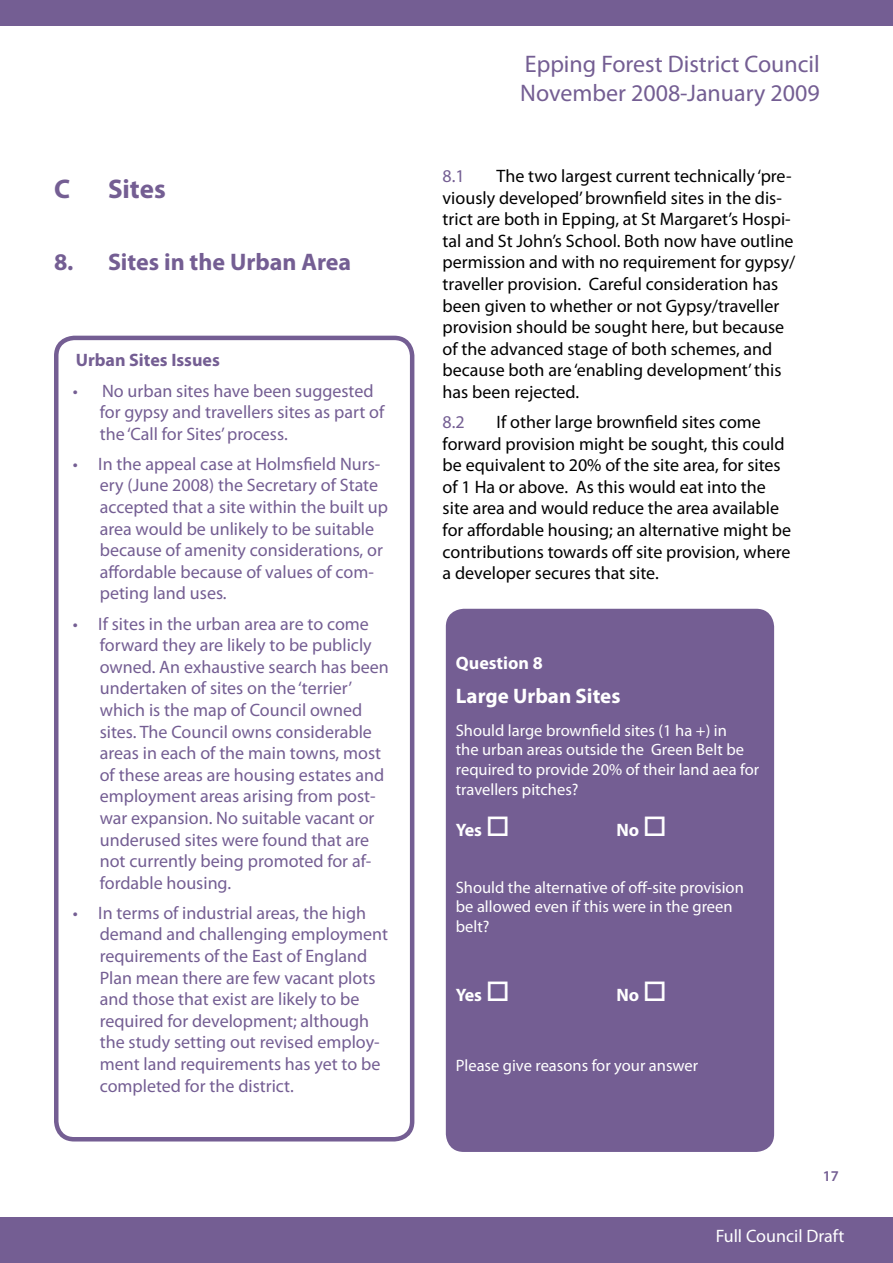
<style>
.page{position:relative;width:893px;height:1263px;background:#fff}
.page>*{position:absolute;margin:0;border:0;box-sizing:border-box;transform-origin:0 0}
.t1{font:700 27px "Myriad Pro";color:#745e93}
.t2{font:24px/28.8px "Myriad Pro";color:#745e93}
.t3{font:700 24px "Myriad Pro";color:#745e93}
.t4{font:700 21px "Myriad Pro";color:#fff}
.t5{font:18px/21.6px "Myriad Pro";color:#745e93}
.t6{font:18px/21.6px "Myriad Pro";color:#000}
.t7{font:700 18px "Myriad Pro";color:#fff}
.t8{font:18px "Myriad Pro";color:#fff}
.t9{font:700 18px "Myriad Pro";color:#745e93}
.t10{font:16.5px/19.8px "Myriad Pro";color:#fff}
.t11{font:600 15px "Myriad Pro";color:#745e93}
</style>
<div class="page">
<div style="left:0;top:0;width:893px;height:26px;background:#745e93"></div>
<div style="left:0;top:1217px;width:893px;height:46px;background:#745e93"></div>
<div style="left:54px;top:336px;width:360px;height:805px;border:4px solid #745e93;border-radius:18px"></div>
<div style="left:446px;top:609px;width:328px;height:543px;background:#745e93;border-radius:18px"></div>
<h1 class="t1" style="left:54px;top:171px;width:18px">C</h1>
<h1 class="t1" style="left:108px;top:171px;width:59px">Sites</h1>
<h2 class="t3" style="left:54px;top:246px;width:299px">8. Sites in the Urban Area</h2>
<p class="t9" style="left:76px;top:349px;width:146px">Urban Sites Issues</p>
<p class="t5" style="left:100px;top:379px;width:286px;text-indent:-27px">• No urban sites have been suggested for gypsy and travellers sites as part of the ‘Call for Sites’ process.</p>
<p class="t5" style="left:100px;top:453px;width:290px;text-indent:-27px">• In the appeal case at Holmsfield Nurs&shy;ery (June 2008) the Secretary of State accepted that a site within the built up area would be unlikely to be suitable because of amenity considerations, or affordable because of values of com&shy;peting land uses.</p>
<p class="t5" style="left:100px;top:612px;width:291px;text-indent:-27px">• If sites in the urban area are to come forward they are likely to be publicly owned. An exhaustive search has been undertaken of sites on the ‘terrier’ which is the map of Council owned sites. The Council owns considerable areas in each of the main towns, most of these areas are housing estates and employment areas arising from post&shy;war expansion. No suitable vacant or underused sites were found that are not currently being promoted for af&shy;fordable housing.</p>
<p class="t5" style="left:100px;top:902px;width:290px;text-indent:-27px">• In terms of industrial areas, the high demand and challenging employment requirements of the East of England Plan mean there are few vacant plots and those that exist are likely to be required for development; although the study setting out revised employ&shy;ment land requirements has yet to be completed for the district.</p>
<h2 class="t2" style="left:520px;top:49px;width:301px">Epping Forest District Council<br>November 2008-January 2009</h2>
<p class="t6" style="left:443px;top:165px;width:354px;text-indent:54px">The two largest current technically ‘pre&shy;viously developed’ brownfield sites in the dis&shy;trict are both in Epping, at St Margaret’s Hospi&shy;tal and St John’s School. Both now have outline permission and with no requirement for gypsy/ traveller provision. Careful consideration has been given to whether or not Gypsy/traveller provision should be sought here, but because of the advanced stage of both schemes, and because both are ‘enabling development’ this has been rejected.</p>
<p class="t5" style="left:443px;top:411px;width:24px">8.2</p>
<p class="t5" style="left:443px;top:165px;width:24px">8.1</p>
<p class="t6" style="left:443px;top:411px;width:350px;text-indent:54px">If other large brownfield sites come forward provision might be sought, this could be equivalent to 20% of the site area, for sites of 1 Ha or above. As this would eat into the site area and would reduce the area available for affordable housing; an alternative might be contributions towards off site provision, where a developer secures that site.</p>
<p class="t7" style="left:456px;top:651px;width:88px">Question 8</p>
<p class="t4" style="left:456px;top:682px;width:166px">Large Urban Sites</p>
<p class="t10" style="left:456px;top:720px;width:305px">Should large brownfield sites (1 ha +) in<br>the urban areas outside the Green Belt be required to provide 20% of their land aea for travellers pitches?</p>
<p class="t7" style="left:456px;top:818px;width:55px">Yes □</p>
<p class="t7" style="left:616px;top:818px;width:52px">No □</p>
<p class="t10" style="left:456px;top:877px;width:289px">Should the alternative of off-site provision be allowed even if this were in the green belt?</p>
<p class="t7" style="left:456px;top:983px;width:55px">Yes □</p>
<p class="t7" style="left:616px;top:983px;width:52px">No □</p>
<p class="t10" style="left:456px;top:1055px;width:244px">Please give reasons for your answer</p>
<p class="t11" style="left:823px;top:1166px;width:18px">17</p>
<p class="t8" style="left:716px;top:1225px;width:130px">Full Council Draft</p>
</div>
